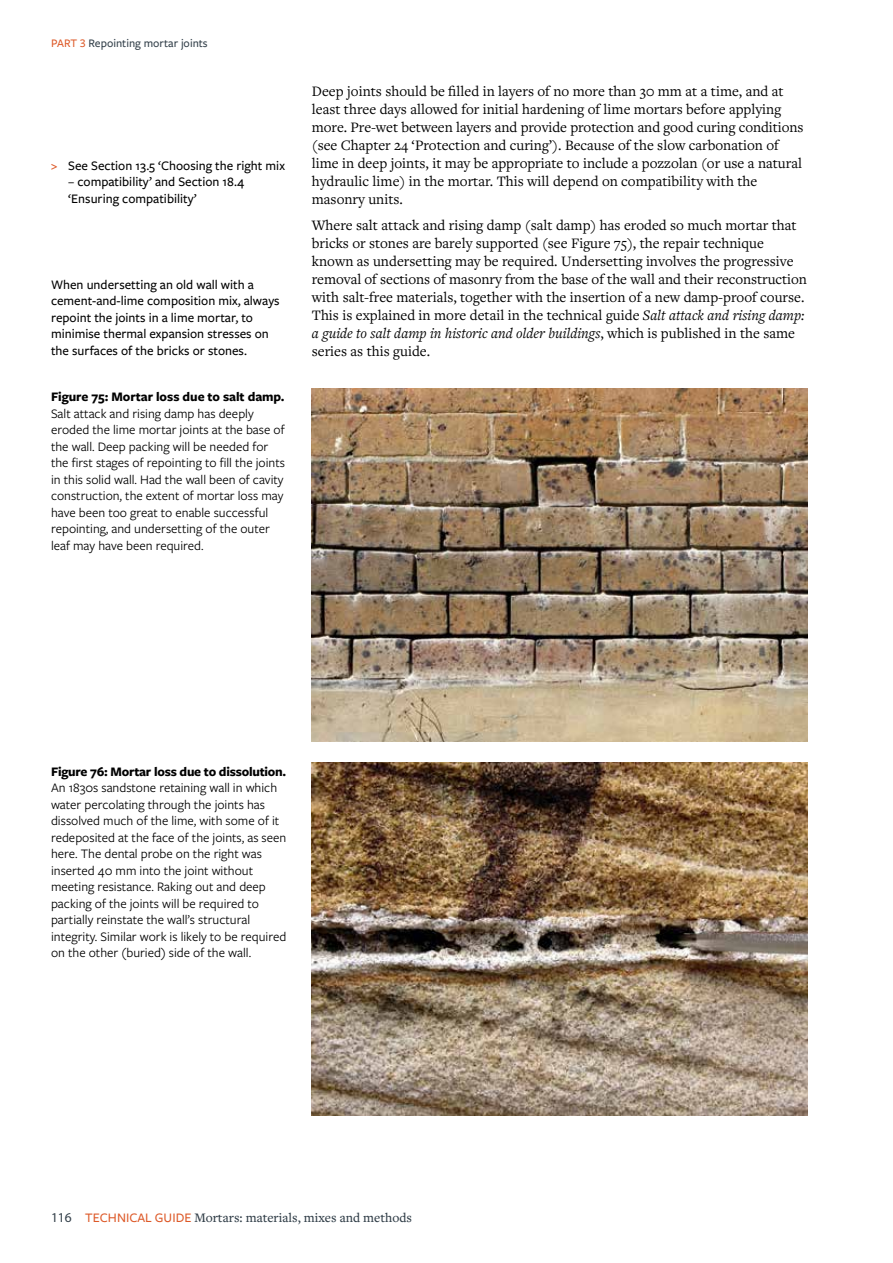
<style>
.page{position:relative;width:893px;height:1263px;background:#fff}
.page>*{position:absolute;margin:0;border:0;box-sizing:border-box;transform-origin:0 0}
.t1{font:15px/18px "Freight Text Pro";color:#000}
.t2{font:13.5px/16.5px "Freight Sans Pro";color:#000}
.t3{font:500 13.5px/16.5px "Freight Sans Pro";color:#000}
.t4{font:700 13.5px "Freight Sans Pro";letter-spacing:-.015em;color:#000}
.t5{font:500 13.5px "Freight Text Pro";color:#313e48}
.t6{font:500 12px "Freight Sans Pro";color:#313e48}
.s1{color:#dd5928}
.s2{font-style:italic}
.s3{font-family:"Myriad Pro";font-weight:400}
.s4{font-family:"Freight Sans Pro";color:#dd5928}
</style>
<div class="page">
<img style="left:312px;top:388px;width:496px;height:353px">
<img style="left:312px;top:763px;width:496px;height:353px">
<p class="t6" style="left:51px;top:35px;width:158px"><span class="s1">PART 3</span> Repointing mortar joints</p>
<p class="t3" style="left:51px;top:157px;width:235px"><span class="s1">&gt;</span> See Section 13.5 ‘Choosing the right mix</p>
<p class="t3" style="left:68px;top:173px;width:177px">– compatibility’ and Section 18.4 ‘Ensuring compatibility’</p>
<p class="t3" style="left:51px;top:276px;width:230px">When undersetting an old wall with a cement-and-lime composition mix, always repoint the joints in a lime mortar, to minimise thermal expansion stresses on the surfaces of the bricks or stones.</p>
<p class="t4" style="left:51px;top:388px;width:235px">Figure 75: Mortar loss due to salt damp.</p>
<p class="t2" style="left:51px;top:405px;width:235px">Salt attack and rising damp has deeply eroded the lime mortar joints at the base of the wall. Deep packing will be needed for the first stages of repointing to fill the joints in this solid wall. Had the wall been of cavity construction, the extent of mortar loss may have been too great to enable successful repointing, and undersetting of the outer leaf may have been required.</p>
<p class="t1" style="left:312px;top:81px;width:493px">Deep joints should be filled in layers of no more than 30 mm at a time, and at least three days allowed for initial hardening of lime mortars before applying more. Pre-wet between layers and provide protection and good curing conditions (see Chapter 24 ‘Protection and curing’). Because of the slow carbonation of lime in deep joints, it may be appropriate to include a pozzolan (or use a natural hydraulic lime) in the mortar. This will depend on compatibility with the masonry units.</p>
<p class="t1" style="left:312px;top:216px;width:497px">Where salt attack and rising damp (salt damp) has eroded so much mortar that bricks or stones are barely supported (see Figure 75), the repair technique known as undersetting may be required. Undersetting involves the progressive removal of sections of masonry from the base of the wall and their reconstruction with salt-free materials, together with the insertion of a new damp-proof course.<br>This is explained in more detail in the technical guide <span class="s2">Salt attack and rising damp: a guide to salt damp in historic and older buildings</span>, which is published in the same series as this guide.</p>
<p class="t4" style="left:51px;top:762px;width:237px">Figure 76: Mortar loss due to dissolution.</p>
<p class="t2" style="left:51px;top:779px;width:237px">An 1830s sandstone retaining wall in which water percolating through the joints has dissolved much of the lime, with some of it redeposited at the face of the joints, as seen here. The dental probe on the right was inserted 40 mm into the joint without meeting resistance. Raking out and deep packing of the joints will be required to partially reinstate the wall’s structural integrity. Similar work is likely to be required on the other (buried) side of the wall.</p>
<p class="t5" style="left:51px;top:1209px;width:362px"><span class="s3">116</span> <span class="s4">TECHNICAL GUIDE</span> Mortars: materials, mixes and methods</p>
</div>
